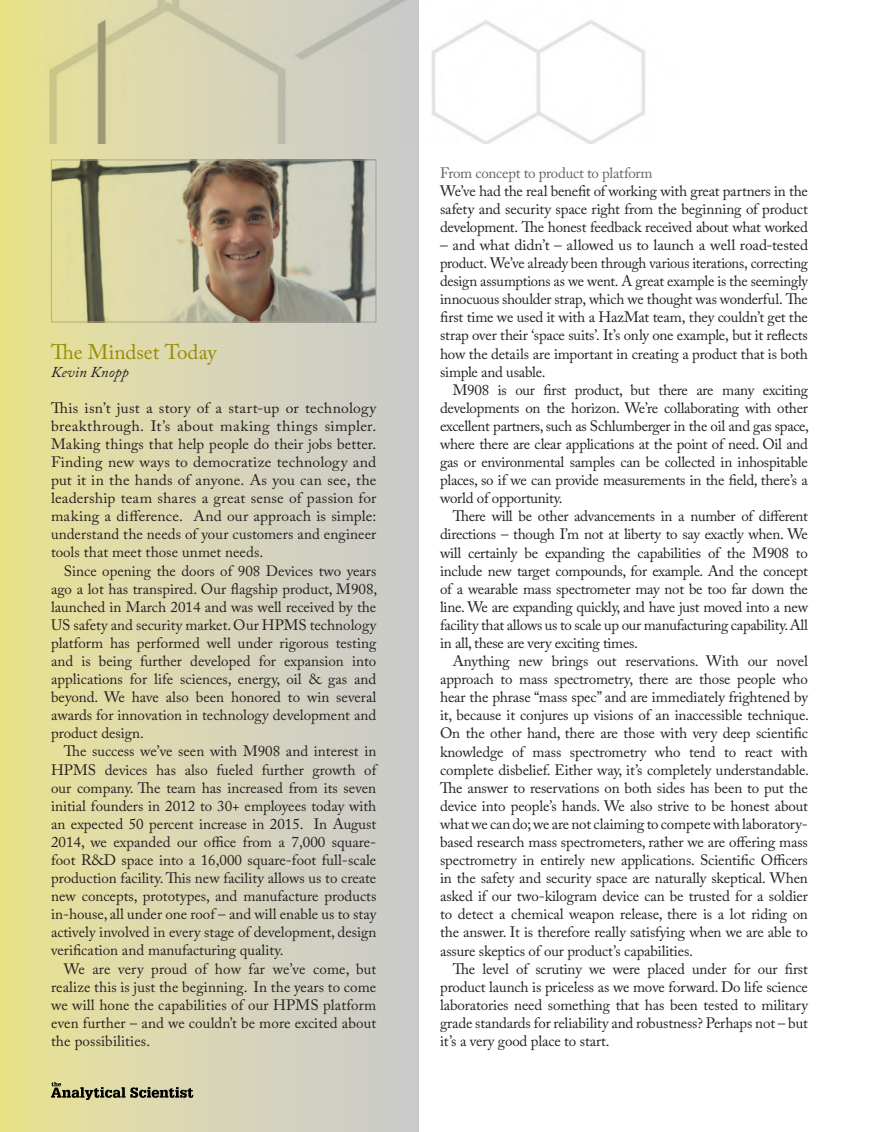
<style>
.page{position:relative;width:893px;height:1132px;background:#fff}
.page>*{position:absolute;margin:0;border:0;box-sizing:border-box;transform-origin:0 0}
.t1{font:21px "Adobe Caslon Pro";color:#968d00}
.t2{font:15px/18.1px "Adobe Caslon Pro";letter-spacing:-.01em;color:#231f20;text-align:justify}
.t3{font:15px/18px "Adobe Caslon Pro";letter-spacing:-.01em;color:#231f20;text-align:justify;scale:1.04 1}
.t4{font:15px "Adobe Caslon Pro";letter-spacing:-.025em;color:#636366}
.t5{font:italic 15px "Adobe Caslon Pro";letter-spacing:.01em;color:#231f20}
</style>
<div class="page">
<img style="left:431px;top:19px;width:215px;height:124px">
<div style="left:0;top:0;width:419px;height:1131px;background:linear-gradient(to right,#e8e092,#c9cad1)"></div>
<img style="left:53px;top:161px;width:321px;height:159px">
<div style="left:51px;top:159px;width:325px;height:163px;border:1px solid #c7c8ca"></div>
<h1 class="t1" style="left:51px;top:339px;width:167px">The Mindset Today</h1>
<p class="t5" style="left:51px;top:362px;width:79px">Kevin Knopp</p>
<p class="t3" style="left:51px;top:398px;width:314px">This isn’t just a story of a start-up or technology breakthrough. It’s about making things simpler.<br>Making things that help people do their jobs better.<br>Finding new ways to democratize technology and put it in the hands of anyone. As you can see, the leadership team shares a great sense of passion for making a difference. And our approach is simple: understand the needs of your customers and engineer tools that meet those unmet needs.</p>
<p class="t2" style="left:51px;top:561px;width:328px;text-indent:13px">Since opening the doors of 908 Devices two years ago a lot has transpired. Our flagship product, M908, launched in March 2014 and was well received by the US safety and security market. Our HPMS technology platform has performed well under rigorous testing and is being further developed for expansion into applications for life sciences, energy, oil &amp; gas and beyond. We have also been honored to win several awards for innovation in technology development and product design.</p>
<p class="t2" style="left:51px;top:742px;width:327px;text-indent:13px">The success we’ve seen with M908 and interest in HPMS devices has also fueled further growth of our company. The team has increased from its seven initial founders in 2012 to 30+ employees today with an expected 50 percent increase in 2015. In August 2014, we expanded our office from a 7,000 square&shy;foot R&amp;D space into a 16,000 square-foot full-scale production facility. This new facility allows us to create new concepts, prototypes, and manufacture products in-house, all under one roof – and will enable us to stay actively involved in every stage of development, design verification and manufacturing quality.</p>
<p class="t2" style="left:51px;top:958px;width:327px;text-indent:13px">We are very proud of how far we’ve come, but realize this is just the beginning. In the years to come we will hone the capabilities of our HPMS platform even further – and we couldn’t be more excited about the possibilities.</p>
<p class="t4" style="left:440px;top:164px;width:214px">From concept to product to platform</p>
<p class="t2" style="left:440px;top:181px;width:369px">We’ve had the real benefit of working with great partners in the safety and security space right from the beginning of product development. The honest feedback received about what worked</p>
<p class="t2" style="left:440px;top:236px;width:369px">– and what didn’t – allowed us to launch a well road-tested product. We’ve already been through various iterations, correcting design assumptions as we went. A great example is the seemingly innocuous shoulder strap, which we thought was wonderful. The first time we used it with a HazMat team, they couldn’t get the strap over their ‘space suits’. It’s only one example, but it reflects how the details are important in creating a product that is both simple and usable.</p>
<p class="t2" style="left:440px;top:380px;width:370px;text-indent:13px">M908 is our first product, but there are many exciting developments on the horizon. We’re collaborating with other excellent partners, such as Schlumberger in the oil and gas space, where there are clear applications at the point of need. Oil and gas or environmental samples can be collected in inhospitable places, so if we can provide measurements in the field, there’s a world of opportunity.</p>
<p class="t2" style="left:440px;top:507px;width:369px;text-indent:13px">There will be other advancements in a number of different directions – though I’m not at liberty to say exactly when. We will certainly be expanding the capabilities of the M908 to include new target compounds, for example. And the concept of a wearable mass spectrometer may not be too far down the line. We are expanding quickly, and have just moved into a new facility that allows us to scale up our manufacturing capability. All in all, these are very exciting times.</p>
<p class="t2" style="left:440px;top:651px;width:370px;text-indent:13px">Anything new brings out reservations. With our novel approach to mass spectrometry, there are those people who hear the phrase “mass spec” and are immediately frightened by it, because it conjures up visions of an inaccessible technique.<br>On the other hand, there are those with very deep scientific knowledge of mass spectrometry who tend to react with complete disbelief. Either way, it’s completely understandable.<br>The answer to reservations on both sides has been to put the device into people’s hands. We also strive to be honest about what we can do; we are not claiming to compete with laboratory&shy;based research mass spectrometers, rather we are offering mass spectrometry in entirely new applications. Scientific Officers in the safety and security space are naturally skeptical. When asked if our two-kilogram device can be trusted for a soldier to detect a chemical weapon release, there is a lot riding on the answer. It is therefore really satisfying when we are able to assure skeptics of our product’s capabilities.</p>
<p class="t2" style="left:440px;top:959px;width:369px;text-indent:13px">The level of scrutiny we were placed under for our first product launch is priceless as we move forward. Do life science laboratories need something that has been tested to military grade standards for reliability and robustness? Perhaps not – but it’s a very good place to start.</p>
</div>
